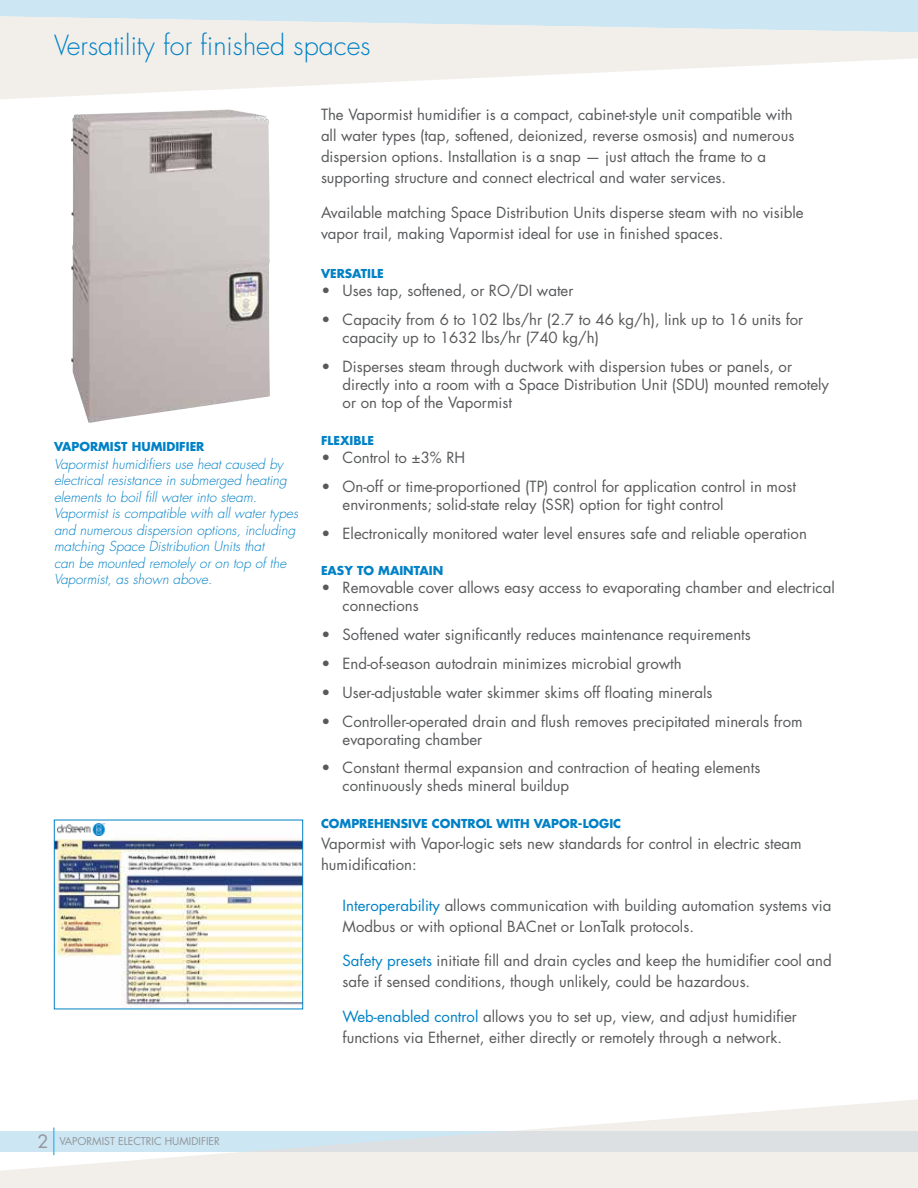
<style>
.page{position:relative;width:918px;height:1188px;background:#fff}
.page>*{position:absolute;margin:0;border:0;box-sizing:border-box;transform-origin:0 0}
.t1{font:300 27px "Futura Std";color:#0081c6}
.t2{font:15px/21px "Futura Std";color:#58595b}
.t3{font:italic 300 13.5px/16.5px "Futura Std";color:#0081c6}
.t4{font:700 12px "Futura Std";color:#0081c6}
.t5{font:10.5px "Futura Std";color:#939598}
.s1{color:#0081c6}
.s2{font-size:18px}
</style>
<div class="page">
<svg style="left:0;top:32px;width:918px;height:67px;fill:#f2efeb"></svg>
<svg style="left:0;top:0;width:918px;height:32px;background:#d5e8f1"></svg>
<svg style="left:0;top:1099px;width:918px;height:89px;fill:#f2efeb"></svg>
<hr style="left:53px;top:1128px;width:2px;height:27px;background:#54bceb">
<img style="left:71px;top:109px;width:199px;height:314px">
<img style="left:56px;top:839px;width:245px;height:168px">
<div style="left:54px;top:820px;width:249px;height:189px;border:1px solid #0081c6"></div>
<img style="left:57px;top:824px;width:48px;height:11px">
<h1 class="t1" style="left:54px;top:28px;width:318px">Versatility for finished spaces</h1>
<p class="t4" style="left:54px;top:438px;width:152px">VAPORMIST HUMIDIFIER</p>
<p class="t3" style="left:54px;top:456px;width:246px">Vapormist humidifiers use heat caused by electrical resistance in submerged heating elements to boil fill water into steam.<br>Vapormist is compatible with all water types and numerous dispersion options, including matching Space Distribution Units that<br>can be mounted remotely or on top of the Vapormist, as shown above.</p>
<p class="t2" style="left:321px;top:105px;width:475px">The Vapormist humidifier is a compact, cabinet-style unit compatible with all water types (tap, softened, deionized, reverse osmosis) and numerous dispersion options. Installation is a snap — just attach the frame to a supporting structure and connect electrical and water services.</p>
<p class="t2" style="left:321px;top:202px;width:484px">Available matching Space Distribution Units disperse steam with no visible vapor trail, making Vapormist ideal for use in finished spaces.</p>
<p class="t4" style="left:321px;top:266px;width:64px">VERSATILE</p>
<p class="t2" style="left:322px;top:281px;width:253px">• Uses tap, softened, or RO/DI water</p>
<p class="t2" style="left:343px;top:311px;width:462px;line-height:18px;text-indent:-21px">• Capacity from 6 to 102 lbs/hr (2.7 to 46 kg/h), link up to 16 units for capacity up to 1632 lbs/hr (740 kg/h)</p>
<p class="t2" style="left:343px;top:358px;width:488px;line-height:18px;text-indent:-21px">• Disperses steam through ductwork with dispersion tubes or panels, or directly into a room with a Space Distribution Unit (SDU) mounted remotely or on top of the Vapormist</p>
<p class="t4" style="left:321px;top:432px;width:55px">FLEXIBLE</p>
<p class="t2" style="left:322px;top:447px;width:145px">• Control to ±3% RH</p>
<p class="t2" style="left:343px;top:477px;width:455px;line-height:18px;text-indent:-21px">• On-off or time-proportioned (TP) control for application control in most environments; solid-state relay (SSR) option for tight control</p>
<p class="t2" style="left:322px;top:523px;width:487px">• Electronically monitored water level ensures safe and reliable operation</p>
<p class="t4" style="left:321px;top:563px;width:124px">EASY TO MAINTAIN</p>
<p class="t2" style="left:343px;top:579px;width:494px;line-height:18px;text-indent:-21px">• Removable cover allows easy access to evaporating chamber and electrical connections</p>
<p class="t2" style="left:322px;top:624px;width:431px">• Softened water significantly reduces maintenance requirements</p>
<p class="t2" style="left:322px;top:653px;width:362px">• End-of-season autodrain minimizes microbial growth</p>
<p class="t2" style="left:322px;top:682px;width:392px">• User-adjustable water skimmer skims off floating minerals</p>
<p class="t2" style="left:343px;top:712px;width:462px;line-height:18px;text-indent:-21px">• Controller-operated drain and flush removes precipitated minerals from evaporating chamber</p>
<p class="t2" style="left:343px;top:759px;width:419px;line-height:18px;text-indent:-21px">• Constant thermal expansion and contraction of heating elements continuously sheds mineral buildup</p>
<p class="t4" style="left:321px;top:816px;width:302px">COMPREHENSIVE CONTROL WITH VAPOR-LOGIC</p>
<p class="t2" style="left:321px;top:834px;width:482px">Vapormist with Vapor‑logic sets new standards for control in electric steam humidification:</p>
<p class="t2" style="left:343px;top:895px;width:490px"><span class="s1">Interoperability</span> allows communication with building automation systems via<br>Modbus or with optional BACnet or LonTalk protocols.</p>
<p class="t2" style="left:343px;top:951px;width:491px"><span class="s1">Safety presets</span> initiate fill and drain cycles and keep the humidifier cool and safe if sensed conditions, though unlikely, could be hazardous.</p>
<p class="t2" style="left:343px;top:1006px;width:456px"><span class="s1">Web-enabled control</span> allows you to set up, view, and adjust humidifier functions via Ethernet, either directly or remotely through a network.</p>
<p class="t5" style="left:38px;top:1135px;width:184px"><span class="s2">2</span> VAPORMIST ELECTRIC HUMIDIFIER</p>
</div>
